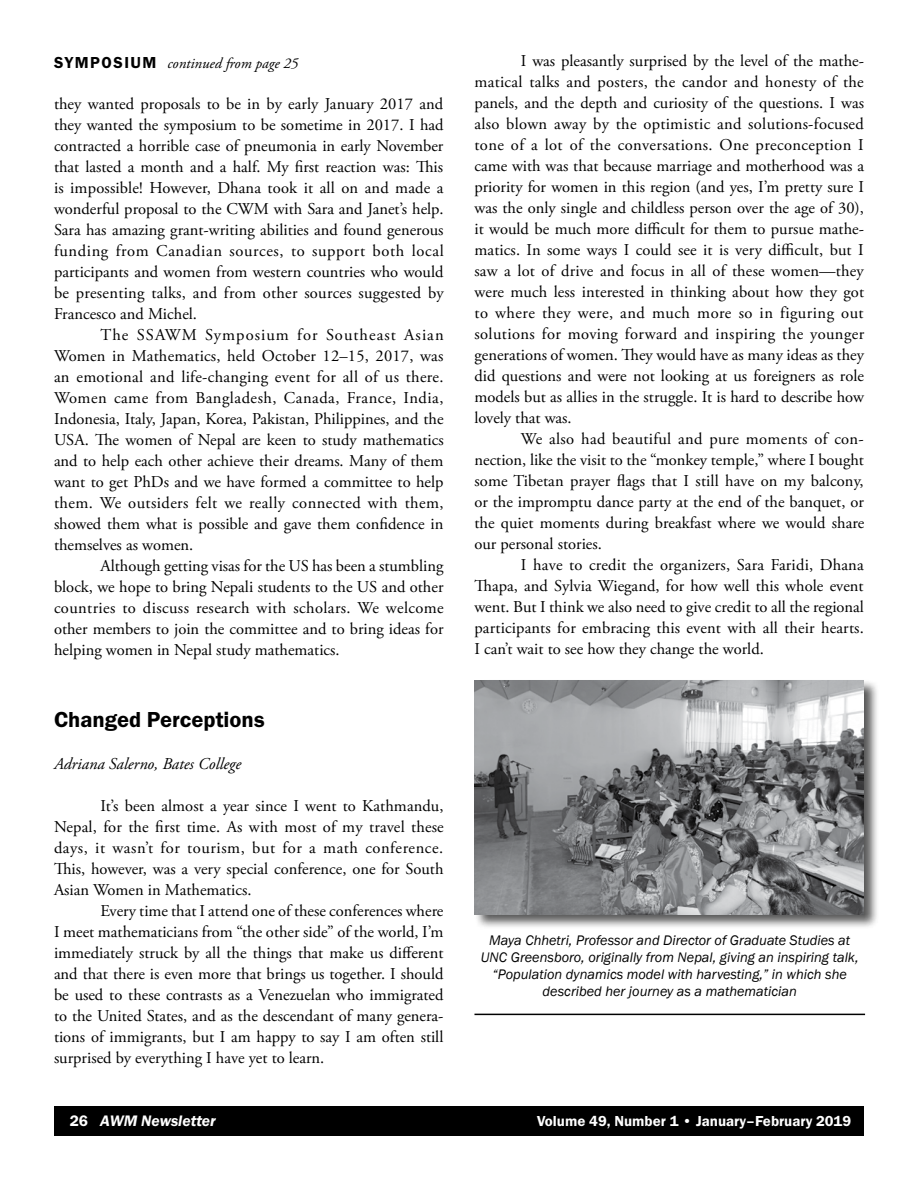
<style>
.page{position:relative;width:918px;height:1188px;background:#fff}
.page>*{position:absolute;margin:0;border:0;box-sizing:border-box;transform-origin:0 0}
.t1{font:600 22.5px "Franklin Gothic FS";color:#000}
.t2{font:16.5px/21px "Adobe Garamond Pro";color:#000;text-align:justify}
.t3{font:italic 16.5px "Adobe Garamond Pro";color:#000}
.t4{font:italic 600 15.75px "Franklin Gothic FS";color:#fff}
.t5{font:600 15px "Franklin Gothic FS";color:#fff}
.t6{font:italic 15px "Adobe Garamond Pro";color:#000}
.t7{font:italic 14.25px/17.1px "Franklin Gothic";color:#000;text-align:center}
.s1{font-family:"Franklin Gothic FS";font-weight:600;font-style:normal;font-size:16.5px}
.s2{font-style:normal}
</style>
<div class="page">
<div style="left:54px;top:1106px;width:810px;height:29px;background:#000"></div>
<div style="left:474px;top:680px;width:405px;height:250px;background:#000;opacity:.65"></div>
<img style="left:474px;top:680px;width:390px;height:234px">
<hr style="left:474px;top:1014px;width:391px;height:1px;background:#000">
<p class="t6" style="left:54px;top:54px;width:246px"><span class="s1">SYMPOSIUM</span> continued from page 25</p>
<p class="t2" style="left:54px;top:94px;width:391px">they wanted proposals to be in by early January 2017 and they wanted the symposium to be sometime in 2017. I had contracted a horrible case of pneumonia in early November that lasted a month and a half. My first reaction was: This is impossible! However, Dhana took it all on and made a wonderful proposal to the CWM with Sara and Janet’s help.<br>Sara has amazing grant-writing abilities and found generous funding from Canadian sources, to support both local participants and women from western countries who would be presenting talks, and from other sources suggested by Francesco and Michel.</p>
<p class="t2" style="left:54px;top:325px;width:391px;text-indent:46px">The SSAWM Symposium for Southeast Asian Women in Mathematics, held October 12–15, 2017, was an emotional and life-changing event for all of us there.<br>Women came from Bangladesh, Canada, France, India, Indonesia, Italy, Japan, Korea, Pakistan, Philippines, and the USA. The women of Nepal are keen to study mathematics and to help each other achieve their dreams. Many of them want to get PhDs and we have formed a committee to help them. We outsiders felt we really connected with them, showed them what is possible and gave them confidence in themselves as women.</p>
<p class="t2" style="left:54px;top:556px;width:391px;text-indent:46px">Although getting visas for the US has been a stumbling block, we hope to bring Nepali students to the US and other countries to discuss research with scholars. We welcome other members to join the committee and to bring ideas for helping women in Nepal study mathematics.</p>
<h1 class="t1" style="left:54px;top:707px;width:212px">Changed Perceptions</h1>
<p class="t3" style="left:54px;top:754px;width:189px">Adriana Salerno, Bates College</p>
<p class="t2" style="left:54px;top:796px;width:391px;text-indent:46px">It’s been almost a year since I went to Kathmandu, Nepal, for the first time. As with most of my travel these days, it wasn’t for tourism, but for a math conference.<br>This, however, was a very special conference, one for South Asian Women in Mathematics.</p>
<p class="t2" style="left:54px;top:901px;width:391px;text-indent:46px">Every time that I attend one of these conferences where I meet mathematicians from “the other side” of the world, I’m immediately struck by all the things that make us different and that there is even more that brings us together. I should be used to these contrasts as a Venezuelan who immigrated to the United States, and as the descendant of many genera&shy;tions of immigrants, but I am happy to say I am often still surprised by everything I have yet to learn.</p>
<p class="t2" style="left:474px;top:51px;width:391px;text-indent:46px">I was pleasantly surprised by the level of the mathe&shy;matical talks and posters, the candor and honesty of the panels, and the depth and curiosity of the questions. I was also blown away by the optimistic and solutions-focused tone of a lot of the conversations. One preconception I came with was that because marriage and motherhood was a priority for women in this region (and yes, I’m pretty sure I was the only single and childless person over the age of 30), it would be much more difficult for them to pursue mathe&shy;matics. In some ways I could see it is very difficult, but I saw a lot of drive and focus in all of these women—they were much less interested in thinking about how they got to where they were, and much more so in figuring out solutions for moving forward and inspiring the younger generations of women. They would have as many ideas as they did questions and were not looking at us foreigners as role models but as allies in the struggle. It is hard to describe how lovely that was.</p>
<p class="t2" style="left:474px;top:429px;width:391px;text-indent:46px">We also had beautiful and pure moments of con&shy;nection, like the visit to the “monkey temple,” where I bought some Tibetan prayer flags that I still have on my balcony, or the impromptu dance party at the end of the banquet, or the quiet moments during breakfast where we would share our personal stories.</p>
<p class="t2" style="left:474px;top:555px;width:391px;text-indent:46px">I have to credit the organizers, Sara Faridi, Dhana Thapa, and Sylvia Wiegand, for how well this whole event went. But I think we also need to give credit to all the regional participants for embracing this event with all their hearts.<br>I can’t wait to see how they change the world.</p>
<p class="t7" style="left:481px;top:932px;width:379px">Maya Chhetri, Professor and Director of Graduate Studies at UNC Greensboro, originally from Nepal, giving an inspiring talk, “Population dynamics model with harvesting,” in which she described her journey as a mathematician</p>
<p class="t4" style="left:70px;top:1112px;width:148px"><span class="s2">26</span> AWM Newsletter</p>
<p class="t5" style="left:537px;top:1113px;width:316px">Volume 49, Number 1 • January–February 2019</p>
</div>
